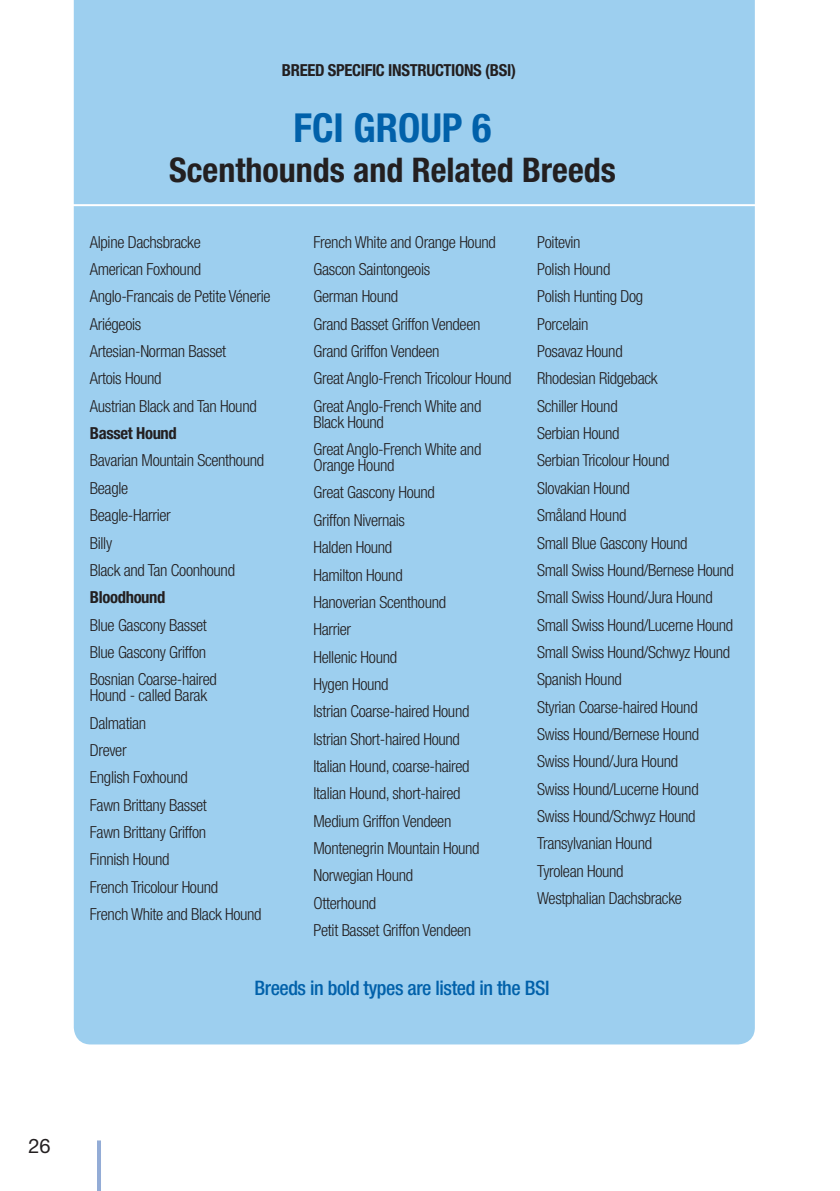
<style>
.page{position:relative;width:840px;height:1191px;background:#fff}
.page>*{position:absolute;margin:0;border:0;box-sizing:border-box;transform-origin:0 0}
.Huvudrubrik{font:700 condensed 40px "Helvetica Neue LT Std";color:#0161aa}
.Huvudrubrik_-_underr{font:700 condensed 34px "Helvetica Neue LT Std";color:#231f20}
.Brödtext{font:500 condensed 20px "Helvetica Neue LT Std";letter-spacing:-.02em;color:#0161aa}
.t1{font:20px "Helvetica Neue LT Std";color:#231f20}
.Brödtext-2{font:300 condensed 16.6px/16px "Helvetica Neue LT Std";letter-spacing:-.02em;color:#231f20}
.Brödtext-3{font:700 condensed 16.6px "Helvetica Neue LT Std";letter-spacing:-.02em;color:#231f20}
</style>
<div class="page">
<hr style="left:97px;top:1140px;width:4px;height:51px;background:#93acd6">
<div style="left:74px;top:0;width:680px;height:1044px;background:#9dcfef"></div>
<hr style="left:57px;top:204px;width:720px;height:2px;background:#fff">
<p class="Brödtext-3" style="left:282px;top:60px;width:235px">BREED SPECIFIC INSTRUCTIONS (BSI)</p>
<p class="Huvudrubrik" style="left:293px;top:104px;width:199px">FCI GROUP 6</p>
<p class="Huvudrubrik_-_underr" style="left:169px;top:149px;width:448px">Scenthounds and Related Breeds</p>
<p class="Brödtext-2" style="left:90px;top:234px;width:112px">Alpine Dachsbracke</p>
<p class="Brödtext-2" style="left:90px;top:261px;width:113px">American Foxhound</p>
<p class="Brödtext-2" style="left:90px;top:288px;width:182px">Anglo-Francais de Petite Vénerie</p>
<p class="Brödtext-2" style="left:90px;top:316px;width:53px">Ariégeois</p>
<p class="Brödtext-2" style="left:90px;top:343px;width:138px">Artesian-Norman Basset</p>
<p class="Brödtext-2" style="left:90px;top:370px;width:73px">Artois Hound</p>
<p class="Brödtext-2" style="left:90px;top:398px;width:168px">Austrian Black and Tan Hound</p>
<p class="Brödtext-3" style="left:90px;top:423px;width:88px">Basset Hound</p>
<p class="Brödtext-2" style="left:90px;top:452px;width:176px">Bavarian Mountain Scenthound</p>
<p class="Brödtext-2" style="left:90px;top:480px;width:40px">Beagle</p>
<p class="Brödtext-2" style="left:90px;top:507px;width:82px">Beagle-Harrier</p>
<p class="Brödtext-2" style="left:90px;top:534px;width:24px">Billy</p>
<p class="Brödtext-2" style="left:90px;top:562px;width:147px">Black and Tan Coonhound</p>
<p class="Brödtext-3" style="left:90px;top:587px;width:77px">Bloodhound</p>
<p class="Brödtext-2" style="left:90px;top:616px;width:118px">Blue Gascony Basset</p>
<p class="Brödtext-2" style="left:90px;top:644px;width:118px">Blue Gascony Griffon</p>
<p class="Brödtext-2" style="left:90px;top:671px;width:129px">Bosnian Coarse-haired<br>Hound - called Barak</p>
<p class="Brödtext-2" style="left:90px;top:714px;width:58px">Dalmatian</p>
<p class="Brödtext-2" style="left:90px;top:742px;width:38px">Drever</p>
<p class="Brödtext-2" style="left:90px;top:769px;width:99px">English Foxhound</p>
<p class="Brödtext-2" style="left:90px;top:796px;width:118px">Fawn Brittany Basset</p>
<p class="Brödtext-2" style="left:90px;top:824px;width:118px">Fawn Brittany Griffon</p>
<p class="Brödtext-2" style="left:90px;top:851px;width:81px">Finnish Hound</p>
<p class="Brödtext-2" style="left:90px;top:878px;width:130px">French Tricolour Hound</p>
<p class="Brödtext-2" style="left:90px;top:906px;width:173px">French White and Black Hound</p>
<p class="Brödtext-2" style="left:313px;top:234px;width:184px">French White and Orange Hound</p>
<p class="Brödtext-2" style="left:313px;top:261px;width:118px">Gascon Saintongeois</p>
<p class="Brödtext-2" style="left:313px;top:288px;width:86px">German Hound</p>
<p class="Brödtext-2" style="left:313px;top:316px;width:168px">Grand Basset Griffon Vendeen</p>
<p class="Brödtext-2" style="left:313px;top:343px;width:127px">Grand Griffon Vendeen</p>
<p class="Brödtext-2" style="left:313px;top:370px;width:199px">Great Anglo-French Tricolour Hound</p>
<p class="Brödtext-2" style="left:313px;top:398px;width:169px">Great Anglo-French White and<br>Black Hound</p>
<p class="Brödtext-2" style="left:313px;top:441px;width:169px">Great Anglo-French White and<br>Orange Hound</p>
<p class="Brödtext-2" style="left:313px;top:484px;width:123px">Great Gascony Hound</p>
<p class="Brödtext-2" style="left:313px;top:512px;width:93px">Griffon Nivernais</p>
<p class="Brödtext-2" style="left:313px;top:539px;width:80px">Halden Hound</p>
<p class="Brödtext-2" style="left:313px;top:566px;width:91px">Hamilton Hound</p>
<p class="Brödtext-2" style="left:313px;top:594px;width:134px">Hanoverian Scenthound</p>
<p class="Brödtext-2" style="left:313px;top:621px;width:39px">Harrier</p>
<p class="Brödtext-2" style="left:313px;top:648px;width:85px">Hellenic Hound</p>
<p class="Brödtext-2" style="left:313px;top:676px;width:77px">Hygen Hound</p>
<p class="Brödtext-2" style="left:313px;top:703px;width:157px">Istrian Coarse-haired Hound</p>
<p class="Brödtext-2" style="left:313px;top:730px;width:148px">Istrian Short-haired Hound</p>
<p class="Brödtext-2" style="left:313px;top:758px;width:157px">Italian Hound, coarse-haired</p>
<p class="Brödtext-2" style="left:313px;top:785px;width:148px">Italian Hound, short-haired</p>
<p class="Brödtext-2" style="left:313px;top:812px;width:139px">Medium Griffon Vendeen</p>
<p class="Brödtext-2" style="left:313px;top:840px;width:167px">Montenegrin Mountain Hound</p>
<p class="Brödtext-2" style="left:313px;top:867px;width:101px">Norwegian Hound</p>
<p class="Brödtext-2" style="left:313px;top:894px;width:64px">Otterhound</p>
<p class="Brödtext-2" style="left:313px;top:922px;width:159px">Petit Basset Griffon Vendeen</p>
<p class="Brödtext-2" style="left:537px;top:234px;width:45px">Poitevin</p>
<p class="Brödtext-2" style="left:537px;top:261px;width:75px">Polish Hound</p>
<p class="Brödtext-2" style="left:537px;top:288px;width:107px">Polish Hunting Dog</p>
<p class="Brödtext-2" style="left:537px;top:316px;width:53px">Porcelain</p>
<p class="Brödtext-2" style="left:537px;top:343px;width:87px">Posavaz Hound</p>
<p class="Brödtext-2" style="left:537px;top:370px;width:122px">Rhodesian Ridgeback</p>
<p class="Brödtext-2" style="left:537px;top:398px;width:82px">Schiller Hound</p>
<p class="Brödtext-2" style="left:537px;top:425px;width:84px">Serbian Hound</p>
<p class="Brödtext-2" style="left:537px;top:452px;width:134px">Serbian Tricolour Hound</p>
<p class="Brödtext-2" style="left:537px;top:480px;width:94px">Slovakian Hound</p>
<p class="Brödtext-2" style="left:537px;top:507px;width:91px">Småland Hound</p>
<p class="Brödtext-2" style="left:537px;top:534px;width:152px">Small Blue Gascony Hound</p>
<p class="Brödtext-2" style="left:537px;top:562px;width:198px">Small Swiss Hound/Bernese Hound</p>
<p class="Brödtext-2" style="left:537px;top:589px;width:177px">Small Swiss Hound/Jura Hound</p>
<p class="Brödtext-2" style="left:537px;top:616px;width:197px">Small Swiss Hound/Lucerne Hound</p>
<p class="Brödtext-2" style="left:537px;top:644px;width:194px">Small Swiss Hound/Schwyz Hound</p>
<p class="Brödtext-2" style="left:537px;top:671px;width:86px">Spanish Hound</p>
<p class="Brödtext-2" style="left:537px;top:698px;width:162px">Styrian Coarse-haired Hound</p>
<p class="Brödtext-2" style="left:537px;top:726px;width:163px">Swiss Hound/Bernese Hound</p>
<p class="Brödtext-2" style="left:537px;top:753px;width:142px">Swiss Hound/Jura Hound</p>
<p class="Brödtext-2" style="left:537px;top:780px;width:163px">Swiss Hound/Lucerne Hound</p>
<p class="Brödtext-2" style="left:537px;top:808px;width:160px">Swiss Hound/Schwyz Hound</p>
<p class="Brödtext-2" style="left:537px;top:835px;width:116px">Transylvanian Hound</p>
<p class="Brödtext-2" style="left:537px;top:862px;width:88px">Tyrolean Hound</p>
<p class="Brödtext-2" style="left:537px;top:890px;width:146px">Westphalian Dachsbracke</p>
<p class="Brödtext" style="left:254px;top:976px;width:296px">Breeds in bold types are listed in the BSI</p>
<p class="t1" style="left:28px;top:1134px;width:24px">26</p>
</div>
